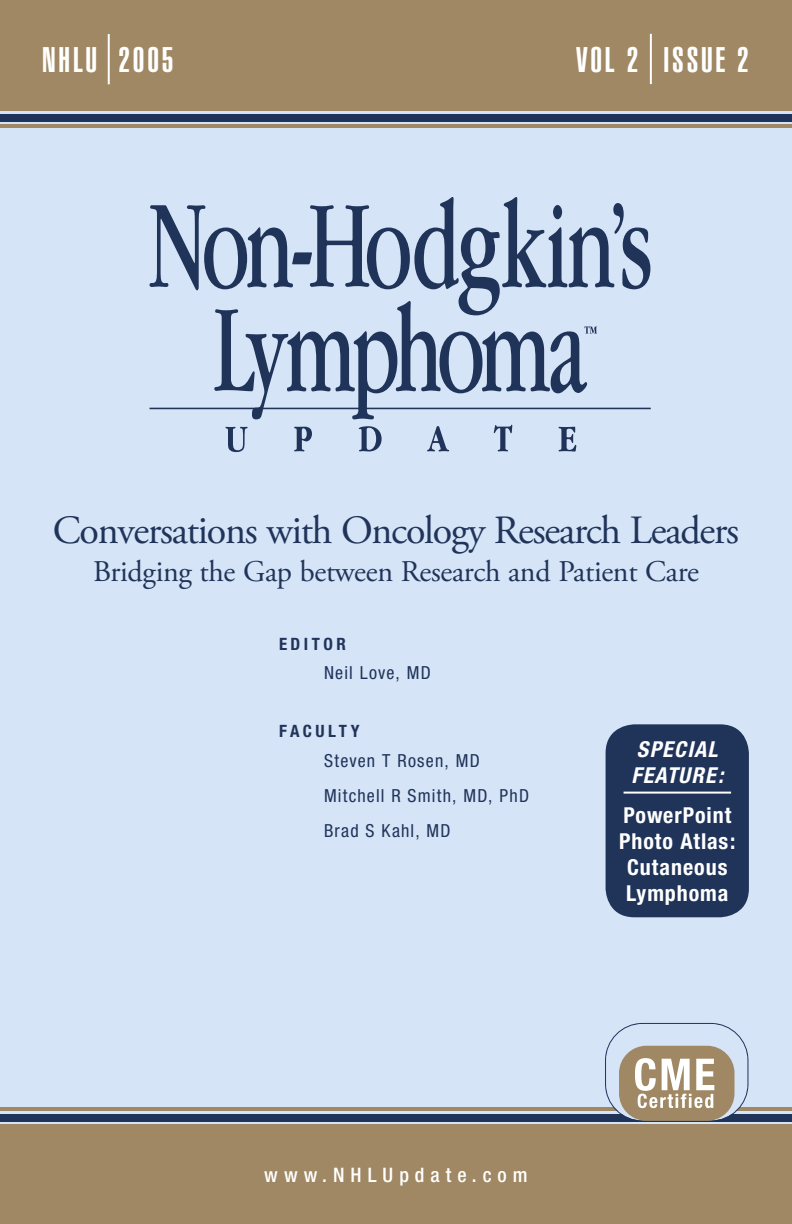
<style>
.page{position:relative;width:792px;height:1224px;background:#d5e4f6}
.page>*{position:absolute;margin:0;border:0;box-sizing:border-box;transform-origin:0 0}
.t1{font:40px "Adobe Garamond Pro";letter-spacing:-.03em;color:#20345a}
.t2{font:35px "Helvetica LT Std Ultra Comp";letter-spacing:.08em;color:#fff}
.t3{font:30px "Adobe Garamond Pro";letter-spacing:-.01em;color:#20345a}
.t4{font:700 condensed 22px/26px "Helvetica Neue";letter-spacing:.04em;color:#fff;text-align:center}
.t5{font:italic 700 condensed 22px/26px "Helvetica Neue";letter-spacing:.055em;color:#fff}
.t6{font:500 condensed 20px "Helvetica Neue";letter-spacing:.3em;color:#fff}
.t7{font:condensed 18px/35px "Helvetica Neue";letter-spacing:.065em;color:#20345a}
.t8{font:700 condensed 17px "Helvetica Neue";letter-spacing:.205em;color:#20345a}
</style>
<div class="page">
<div style="left:0;top:1125px;width:792px;height:99px;background:#9f8863"></div>
<div style="left:0;top:1114px;width:792px;height:8px;background:#20345a"></div>
<hr style="left:0;top:1108px;width:792px;height:3px;background:#9f8863">
<div style="left:0;top:0;width:792px;height:111px;background:#9f8863"></div>
<div style="left:0;top:114px;width:792px;height:8px;background:#20345a"></div>
<hr style="left:0;top:124px;width:792px;height:4px;background:#9f8863">
<hr style="left:108px;top:34px;width:2px;height:50px;background:#fff">
<hr style="left:650px;top:34px;width:2px;height:50px;background:#fff">
<svg style="left:605px;top:1023px;width:143px;height:98px"></svg>
<svg style="left:150px;top:197px;width:500px;height:222px"></svg>
<svg style="left:226px;top:427px;width:22px;height:25px"></svg>
<svg style="left:294px;top:427px;width:18px;height:24px"></svg>
<svg style="left:359px;top:426px;width:23px;height:25px"></svg>
<svg style="left:427px;top:426px;width:22px;height:25px"></svg>
<svg style="left:494px;top:425px;width:18px;height:26px"></svg>
<svg style="left:559px;top:427px;width:17px;height:25px"></svg>
<hr style="left:150px;top:408px;width:501px;height:1px;background:#20345a">
<div style="left:606px;top:724px;width:143px;height:193px;background:#20345a"></div>
<hr style="left:624px;top:792px;width:107px;height:2px;background:#fff">
<h2 class="t2" style="left:42px;top:40px;width:133px">NHLU 2005</h2>
<h2 class="t2" style="left:576px;top:40px;width:64px">VOL 2</h2>
<h2 class="t2" style="left:664px;top:40px;width:87px">ISSUE 2</h2>
<h1 class="t1" style="left:53px;top:506px;width:688px">Conversations with Oncology Research Leaders</h1>
<h3 class="t3" style="left:93px;top:553px;width:607px">Bridging the Gap between Research and Patient Care</h3>
<p class="t8" style="left:279px;top:633px;width:68px">EDITOR</p>
<p class="t7" style="left:324px;top:655px;width:108px">Neil Love, MD</p>
<p class="t8" style="left:279px;top:721px;width:82px">FACULTY</p>
<p class="t7" style="left:324px;top:743px;width:207px">Steven T Rosen, MD<br>Mitchell R Smith, MD, PhD<br>Brad S Kahl, MD</p>
<p class="t5" style="left:631px;top:736px;width:93px">SPECIAL<br>FEATURE:</p>
<p class="t4" style="left:619px;top:802px;width:118px">PowerPoint<br>Photo Atlas:<br>Cutaneous<br>Lymphoma</p>
<p class="t6" style="left:264px;top:1163px;width:265px">www.NHLUpdate.com</p>
</div>
